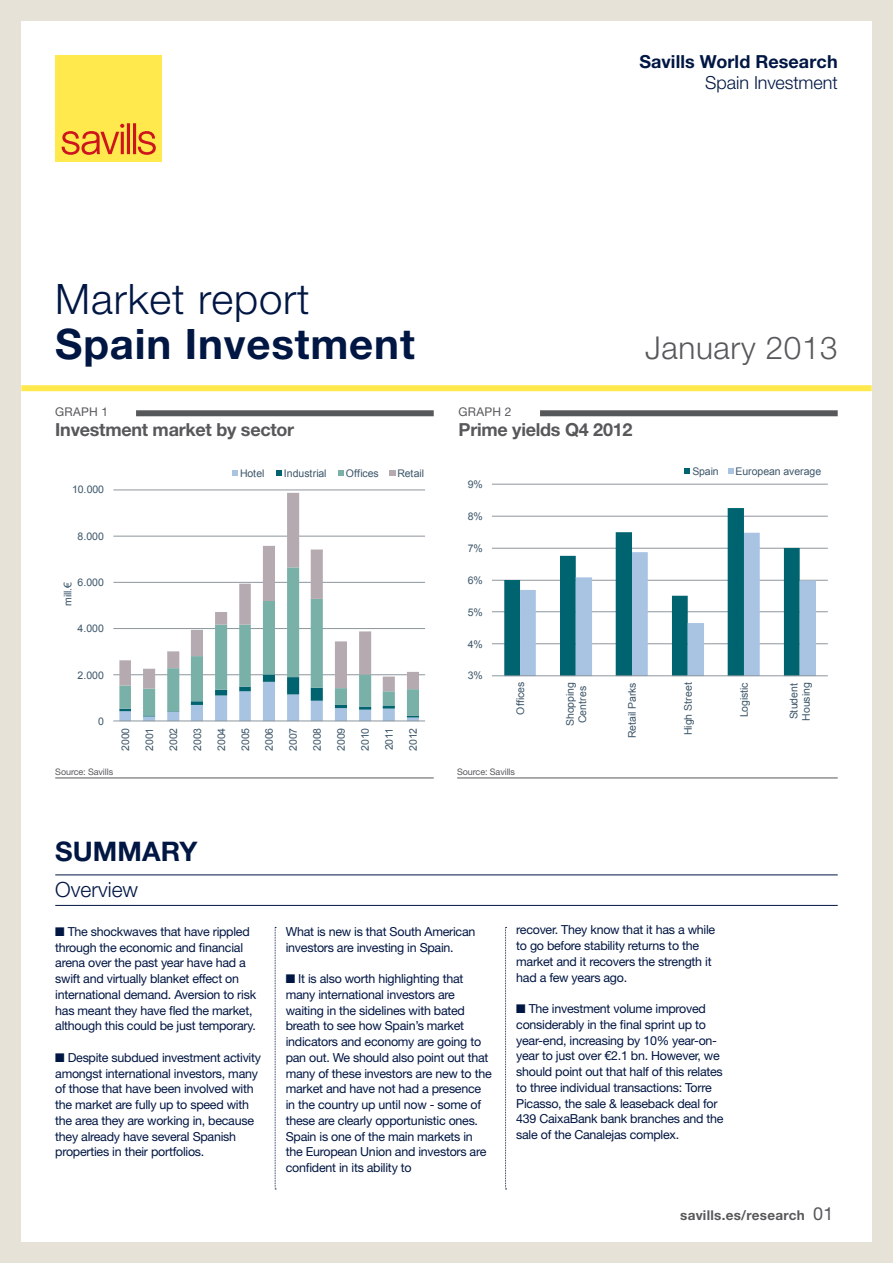
<style>
.page{position:relative;width:893px;height:1263px;background:#e6e2d7}
.page>*{position:absolute;margin:0;border:0;box-sizing:border-box;transform-origin:0 0}
.t1{font:700 42px "Helvetica Neue LT Std";letter-spacing:.02em;color:#001643}
.t2{font:300 42px "Helvetica Neue LT Std";letter-spacing:.02em;color:#001643}
.t3{font:300 31.5px "Helvetica Neue LT Std";letter-spacing:.02em;color:#57585a}
.H_BoxoutHeadline{font:700 27px "Helvetica Neue LT Std";letter-spacing:.005em;color:#001643}
.H_BoxoutStrap{font:300 21px "Helvetica Neue LT Std";color:#001643}
.H_GraphHeader{font:700 18px "Helvetica Neue LT Std";letter-spacing:-.015em;color:#57585a}
.t4{font:700 18px "Helvetica Neue LT Std";letter-spacing:.005em;color:#001643}
.t5{font:300 18px "Helvetica Neue LT Std";letter-spacing:-.005em;color:#001643}
.t6{font:700 13.5px "Helvetica Neue LT Std";letter-spacing:.02em;color:#57585a}
.H_Body{font:12.45px/15.8px "Helvetica Neue LT Std";letter-spacing:-.02em;color:#001643}
.H_GraphName{font:12px "Helvetica Neue LT Std";letter-spacing:.02em;color:#57585a}
.t7{font:10.5px/12.1px "Arial";letter-spacing:-.005em;color:#3c5669}
.H_GraphSource{font:9px "Helvetica Neue LT Std";letter-spacing:-.01em;color:#57585a}
.s1{font-weight:400;font-size:18px}
</style>
<div class="page">
<div style="left:21px;top:21px;width:851px;height:1221px;background:#fff"></div>
<div style="left:55px;top:55px;width:107px;height:107px;background:#ffe94d"></div>
<svg style="left:62px;top:123px;width:94px;height:32px"></svg>
<div style="left:21px;top:385px;width:851px;height:6px;background:#ffe94d"></div>
<hr style="left:55px;top:874px;width:783px;height:1px;background:#001643">
<hr style="left:55px;top:905px;width:783px;height:1px;background:#001643">
<svg style="left:275px;top:927px;width:1px;height:262px"></svg>
<svg style="left:505px;top:927px;width:2px;height:262px"></svg>
<hr style="left:55px;top:777px;width:379px;height:1px;background:#57585a">
<hr style="left:457px;top:777px;width:381px;height:1px;background:#57585a">
<div style="left:136px;top:410px;width:298px;height:6px;background:#57585a"></div>
<div style="left:540px;top:410px;width:298px;height:6px;background:#57585a"></div>
<hr style="left:113px;top:674px;width:312px;height:1px;background:#8d969e">
<hr style="left:113px;top:628px;width:312px;height:1px;background:#8d969e">
<hr style="left:113px;top:582px;width:312px;height:1px;background:#8d969e">
<hr style="left:113px;top:536px;width:312px;height:1px;background:#8d969e">
<hr style="left:113px;top:490px;width:312px;height:1px;background:#8d969e">
<svg style="left:119px;top:691px;width:300px;height:30px"></svg>
<svg style="left:119px;top:493px;width:300px;height:198px"></svg>
<hr style="left:113px;top:721px;width:312px;height:1px;background:#8d969e">
<svg style="left:232px;top:470px;width:6px;height:6px"></svg>
<svg style="left:276px;top:470px;width:6px;height:6px"></svg>
<svg style="left:338px;top:470px;width:6px;height:6px"></svg>
<svg style="left:390px;top:470px;width:6px;height:6px"></svg>
<hr style="left:492px;top:643px;width:336px;height:1px;background:#8d969e">
<hr style="left:492px;top:611px;width:336px;height:1px;background:#8d969e">
<hr style="left:492px;top:580px;width:336px;height:1px;background:#8d969e">
<hr style="left:492px;top:548px;width:336px;height:1px;background:#8d969e">
<hr style="left:492px;top:516px;width:336px;height:1px;background:#8d969e">
<hr style="left:492px;top:484px;width:336px;height:1px;background:#8d969e">
<svg style="left:504px;top:508px;width:296px;height:167px"></svg>
<svg style="left:520px;top:533px;width:296px;height:142px"></svg>
<hr style="left:492px;top:675px;width:336px;height:1px;background:#8d969e">
<svg style="left:685px;top:468px;width:5px;height:6px"></svg>
<svg style="left:728px;top:468px;width:5px;height:6px"></svg>
<p class="t4" style="left:639px;top:51px;width:200px">Savills World Research</p>
<p class="t5" style="left:705px;top:72px;width:134px">Spain Investment</p>
<p class="t2" style="left:55px;top:274px;width:256px">Market report</p>
<p class="t1" style="left:55px;top:318px;width:361px">Spain Investment</p>
<p class="t3" style="left:645px;top:329px;width:194px">January 2013</p>
<p class="H_GraphName" style="left:55px;top:405px;width:54px">GRAPH 1</p>
<p class="H_GraphHeader" style="left:55px;top:419px;width:240px">Investment market by sector</p>
<p class="t7" style="left:72px;top:484px;width:34px">10.000</p>
<p class="t7" style="left:78px;top:530px;width:28px">8.000</p>
<p class="t7" style="left:78px;top:576px;width:28px">6.000</p>
<p class="t7" style="left:62px;top:606px;width:26px;rotate:-90deg">mill.€</p>
<p class="t7" style="left:78px;top:623px;width:28px">4.000</p>
<p class="t7" style="left:78px;top:669px;width:28px">2.000</p>
<p class="t7" style="left:98px;top:715px;width:7px">0</p>
<p class="t7" style="left:240px;top:467px;width:26px">Hotel</p>
<p class="t7" style="left:284px;top:467px;width:44px">Industrial</p>
<p class="t7" style="left:346px;top:467px;width:35px">Offices</p>
<p class="t7" style="left:397px;top:467px;width:28px">Retail</p>
<p class="t7" style="left:119px;top:751px;width:25px;rotate:-90deg">2000</p>
<p class="t7" style="left:143px;top:751px;width:25px;rotate:-90deg">2001</p>
<p class="t7" style="left:167px;top:751px;width:25px;rotate:-90deg">2002</p>
<p class="t7" style="left:191px;top:751px;width:25px;rotate:-90deg">2003</p>
<p class="t7" style="left:215px;top:751px;width:25px;rotate:-90deg">2004</p>
<p class="t7" style="left:239px;top:751px;width:25px;rotate:-90deg">2005</p>
<p class="t7" style="left:263px;top:751px;width:25px;rotate:-90deg">2006</p>
<p class="t7" style="left:287px;top:751px;width:25px;rotate:-90deg">2007</p>
<p class="t7" style="left:311px;top:751px;width:25px;rotate:-90deg">2008</p>
<p class="t7" style="left:335px;top:751px;width:25px;rotate:-90deg">2009</p>
<p class="t7" style="left:359px;top:751px;width:25px;rotate:-90deg">2010</p>
<p class="t7" style="left:383px;top:750px;width:24px;rotate:-90deg">2011</p>
<p class="t7" style="left:407px;top:751px;width:25px;rotate:-90deg">2012</p>
<p class="H_GraphName" style="left:459px;top:405px;width:54px">GRAPH 2</p>
<p class="H_GraphHeader" style="left:459px;top:419px;width:175px">Prime yields Q4 2012</p>
<p class="t7" style="left:468px;top:478px;width:17px">9%</p>
<p class="t7" style="left:468px;top:510px;width:17px">8%</p>
<p class="t7" style="left:468px;top:542px;width:17px">7%</p>
<p class="t7" style="left:468px;top:574px;width:17px">6%</p>
<p class="t7" style="left:468px;top:606px;width:17px">5%</p>
<p class="t7" style="left:468px;top:638px;width:17px">4%</p>
<p class="t7" style="left:468px;top:670px;width:17px">3%</p>
<p class="t7" style="left:692px;top:465px;width:28px">Spain</p>
<p class="t7" style="left:735px;top:465px;width:87px">European average</p>
<p class="t7" style="left:514px;top:715px;width:35px;rotate:-90deg">Offices</p>
<p class="t7" style="left:564px;top:726px;width:45px;rotate:-90deg">Shopping<br>Centres</p>
<p class="t7" style="left:626px;top:738px;width:58px;rotate:-90deg">Retail Parks</p>
<p class="t7" style="left:682px;top:735px;width:54px;rotate:-90deg">High Street</p>
<p class="t7" style="left:738px;top:717px;width:37px;rotate:-90deg">Logistic</p>
<p class="t7" style="left:788px;top:720px;width:39px;rotate:-90deg">Student<br>Housing</p>
<p class="H_GraphSource" style="left:55px;top:766px;width:59px">Source: Savills</p>
<p class="H_GraphSource" style="left:457px;top:766px;width:59px">Source: Savills</p>
<p class="H_BoxoutHeadline" style="left:55px;top:835px;width:144px">SUMMARY</p>
<p class="H_BoxoutStrap" style="left:55px;top:876px;width:84px">Overview</p>
<p class="H_Body" style="left:55px;top:923px;width:202px">■ The shockwaves that have rippled through the economic and financial arena over the past year have had a swift and virtually blanket effect on international demand. Aversion to risk has meant they have fled the market, although this could be just temporary.</p>
<p class="H_Body" style="left:55px;top:1049px;width:207px">■ Despite subdued investment activity amongst international investors, many of those that have been involved with the market are fully up to speed with the area they are working in, because they already have several Spanish properties in their portfolios.</p>
<p class="H_Body" style="left:286px;top:923px;width:191px">What is new is that South American investors are investing in Spain.</p>
<p class="H_Body" style="left:286px;top:971px;width:207px">■ It is also worth highlighting that many international investors are waiting in the sidelines with bated breath to see how Spain’s market indicators and economy are going to pan out. We should also point out that many of these investors are new to the market and have not had a presence in the country up until now - some of these are clearly opportunistic ones.<br>Spain is one of the main markets in the European Union and investors are confident in its ability to</p>
<p class="H_Body" style="left:516px;top:922px;width:201px">recover. They know that it has a while to go before stability returns to the market and it recovers the strength it had a few years ago.</p>
<p class="H_Body" style="left:516px;top:1001px;width:209px">■ The investment volume improved considerably in the final sprint up to year-end, increasing by 10% year-on&shy;year to just over €2.1 bn. However, we should point out that half of this relates to three individual transactions: Torre Picasso, the sale &amp; leaseback deal for 439 CaixaBank bank branches and the sale of the Canalejas complex.</p>
<p class="t6" style="left:680px;top:1207px;width:155px">savills.es/research <span class="s1">01</span></p>
</div>
